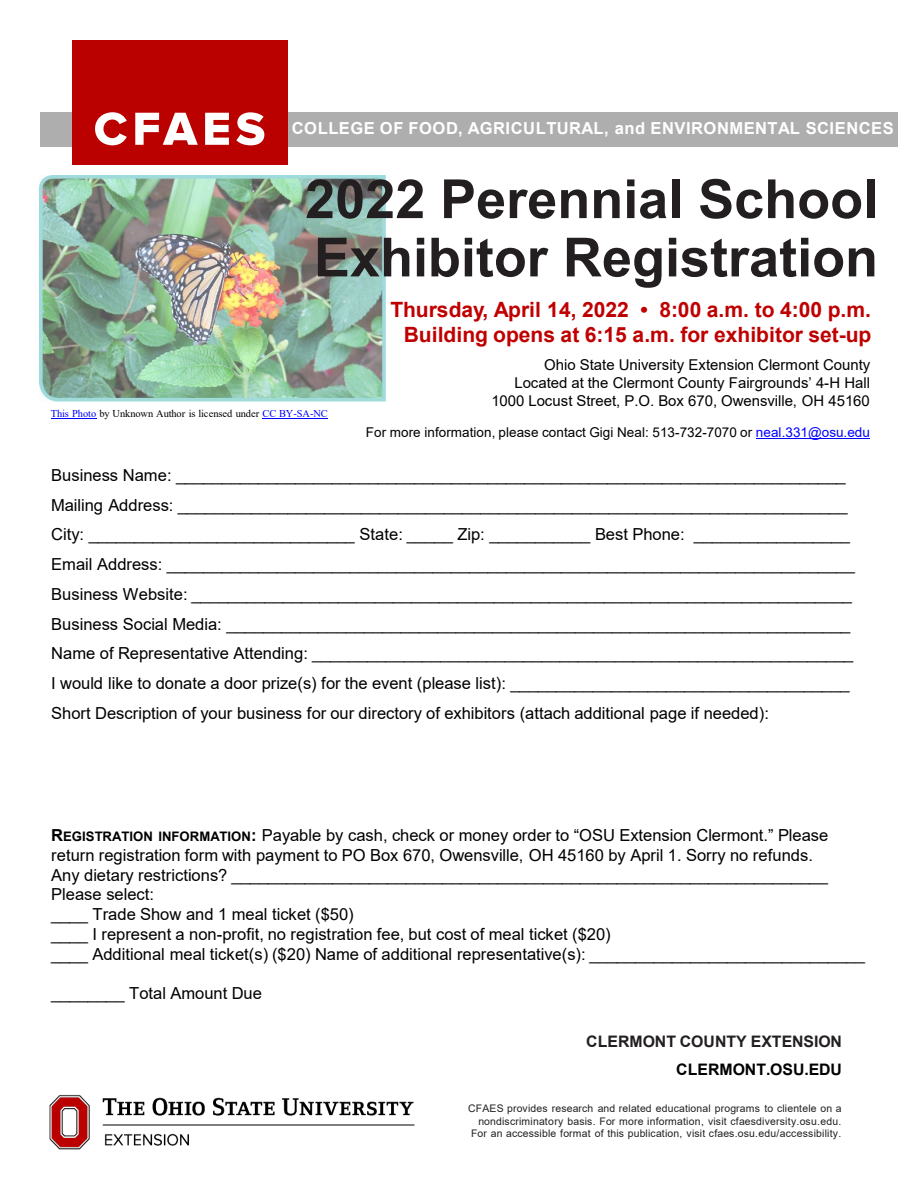
<style>
.page{position:relative;width:918px;height:1188px;background:#fff}
.page>*{position:absolute;margin:0;border:0;box-sizing:border-box;transform-origin:0 0}
.t1{font:700 54px/58.3px "Arial";color:#231f20}
.t2{font:700 21px "Arial";color:#c00000}
.t3{font:16.5px/19.8px "Arial";color:#000}
.t4{font:700 16.5px "Arial";letter-spacing:.03em;color:#fff}
.t5{font:700 15.9px "Arial";letter-spacing:.005em;color:#231f20}
.t6{font:700 15.9px "Arial";letter-spacing:.005em;color:#000}
.t7{font:15px/18px "Arial";color:#000;text-align:right}
.t8{font:13.5px "Arial";letter-spacing:.005em;color:#000}
.t9{font:10.5px/12.6px "Arial";letter-spacing:.015em;color:#231f20;text-align:right}
.t10{font:10.5px "Times New Roman";letter-spacing:-.005em;color:#000}
.s1{color:#00f}
.s2{font-weight:700}
.s3{font-weight:700;font-size:13.2px}
</style>
<div class="page">
<img style="left:40px;top:175px;width:345px;height:227px">
<div style="left:40px;top:112px;width:59px;height:35px;background:#afaeae"></div>
<div style="left:258px;top:112px;width:640px;height:35px;background:#afaeae"></div>
<div style="left:72px;top:40px;width:215px;height:125px;background:#b00"></div>
<svg style="left:95px;top:112px;width:32px;height:33px"></svg>
<svg style="left:135px;top:113px;width:63px;height:32px"></svg>
<svg style="left:205px;top:113px;width:24px;height:32px"></svg>
<svg style="left:236px;top:112px;width:28px;height:33px"></svg>
<hr style="left:756px;top:438px;width:114px;height:1px;background:#00f">
<hr style="left:51px;top:418px;width:45px;height:1px;background:#00f">
<hr style="left:262px;top:418px;width:66px;height:1px;background:#00f">
<img style="left:49px;top:1095px;width:366px;height:55px">
<p class="t4" style="left:292px;top:117px;width:604px">COLLEGE OF FOOD, AGRICULTURAL, and ENVIRONMENTAL SCIENCES</p>
<p class="t1" style="left:305px;top:171px;width:574px">2022 Perennial School<br>Exhibitor Registration</p>
<p class="t2" style="left:390px;top:295px;width:482px">Thursday, April 14, 2022 • 8:00 a.m. to 4:00 p.m.</p>
<p class="t2" style="left:404px;top:320px;width:469px">Building opens at 6:15 a.m. for exhibitor set-up</p>
<p class="t7" style="left:491px;top:355px;width:380px">Ohio State University Extension Clermont County<br>Located at the Clermont County Fairgrounds’ 4-H Hall<br>1000 Locust Street, P.O. Box 670, Owensville, OH 45160</p>
<p class="t8" style="left:366px;top:423px;width:505px">For more information, please contact Gigi Neal: 513-732-7070 or <span class="s1">neal.331@osu.edu</span></p>
<p class="t3" style="left:51px;top:465px;width:796px">Business Name: _________________________________________________________________________</p>
<p class="t3" style="left:51px;top:495px;width:798px">Mailing Address: _________________________________________________________________________</p>
<p class="t3" style="left:51px;top:525px;width:800px">City: _____________________________ State: _____ Zip: ___________ Best Phone: _________________</p>
<p class="t3" style="left:51px;top:554px;width:805px">Email Address: ___________________________________________________________________________</p>
<p class="t3" style="left:51px;top:584px;width:802px">Business Website: ________________________________________________________________________</p>
<p class="t3" style="left:51px;top:614px;width:801px">Business Social Media: ____________________________________________________________________</p>
<p class="t3" style="left:51px;top:643px;width:804px">Name of Representative Attending: ___________________________________________________________</p>
<p class="t3" style="left:51px;top:673px;width:800px">I would like to donate a door prize(s) for the event (please list): _____________________________________</p>
<p class="t3" style="left:51px;top:703px;width:719px">Short Description of your business for our directory of exhibitors (attach additional page if needed):</p>
<p class="t10" style="left:51px;top:406px;width:279px"><span class="s1">This Photo</span> by Unknown Author is licensed under <span class="s1">CC BY-SA-NC</span></p>
<p class="t3" style="left:51px;top:825px;width:779px"><span class="s2">R</span><span class="s3">EGISTRATION INFORMATION</span><span class="s2">:</span> Payable by cash, check or money order to “OSU Extension Clermont.” Please return registration form with payment to PO Box 670, Owensville, OH 45160 by April 1. Sorry no refunds.</p>
<p class="t3" style="left:51px;top:865px;width:778px">Any dietary restrictions? _________________________________________________________________</p>
<p class="t3" style="left:51px;top:885px;width:104px">Please select:</p>
<p class="t3" style="left:51px;top:904px;width:304px">____ Trade Show and 1 meal ticket ($50)</p>
<p class="t3" style="left:51px;top:924px;width:561px">____ I represent a non-profit, no registration fee, but cost of meal ticket ($20)</p>
<p class="t3" style="left:51px;top:944px;width:815px">____ Additional meal ticket(s) ($20) Name of additional representative(s): ______________________________</p>
<p class="t3" style="left:51px;top:984px;width:212px">________ Total Amount Due</p>
<p class="t5" style="left:586px;top:1030px;width:257px">CLERMONT COUNTY EXTENSION</p>
<p class="t6" style="left:676px;top:1058px;width:167px">CLERMONT.OSU.EDU</p>
<p class="t9" style="left:468px;top:1102px;width:375px">CFAES provides research and related educational programs to clientele on a nondiscriminatory basis. For more information, visit cfaesdiversity.osu.edu.<br>For an accessible format of this publication, visit cfaes.osu.edu/accessibility.</p>
</div>
